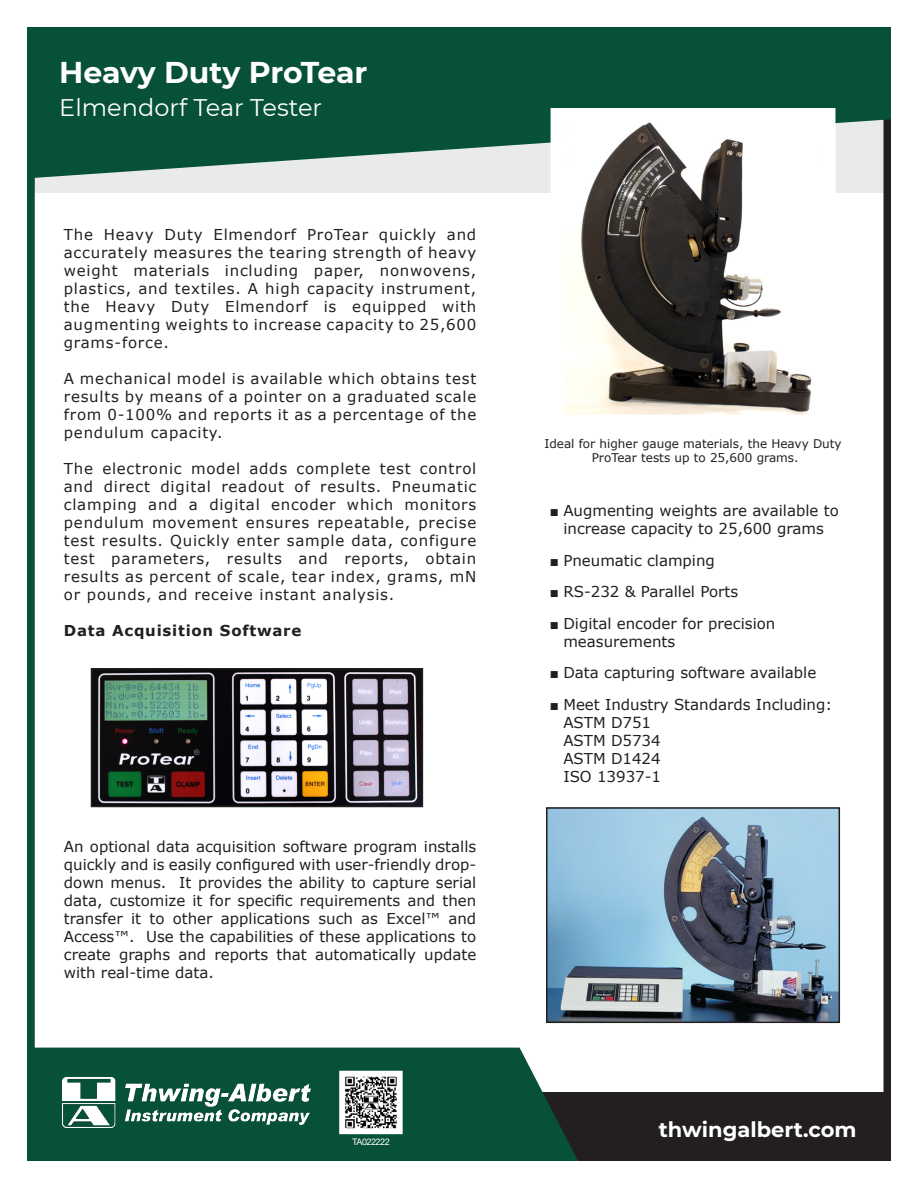
<style>
.page{position:relative;width:918px;height:1188px;background:#fff}
.page>*{position:absolute;margin:0;border:0;box-sizing:border-box;transform-origin:0 0}
.Thwing_Documents{font:700 30px "Montserrat";letter-spacing:-.01em;color:#fff}
.Thwing_Documents-2{font:24px "Montserrat";color:#fff}
.t1{font:700 21px "Montserrat";color:#fff}
.t2{font:15px/18px "Verdana";color:#231f20;text-align:justify}
.t3{font:700 15px "Verdana";letter-spacing:.05em;color:#231f20}
.t4{font:12px/14.4px "Verdana";color:#231f20;text-align:center}
.t5{font:9px "Arial";letter-spacing:-.05em;color:#fff}
.s1{font-family:"Arial"}
</style>
<div class="page">
<svg style="left:546px;top:807px;width:295px;height:217px"></svg>
<div style="left:27px;top:92px;width:864px;height:101px;background:#e9eaeb"></div>
<div style="left:33px;top:1092px;width:858px;height:69px;background:#231f20"></div>
<svg style="left:34px;top:1048px;width:544px;height:113px;fill:#075137"></svg>
<svg style="left:34px;top:27px;width:857px;height:151px;fill:#075137"></svg>
<div style="left:27px;top:27px;width:7px;height:1134px;background:#075137"></div>
<img style="left:62px;top:1078px;width:248px;height:49px">
<img style="left:346px;top:1078px;width:50px;height:49px">
<div style="left:339px;top:1071px;width:64px;height:63px;border:6px solid #fff"></div>
<img style="left:94px;top:671px;width:326px;height:133px">
<div style="left:91px;top:668px;width:332px;height:139px;border:2px solid #231f20"></div>
<svg style="left:545px;top:102px;width:296px;height:313px"></svg>
<p class="Thwing_Documents" style="left:59px;top:51px;width:310px">Heavy Duty ProTear</p>
<p class="Thwing_Documents-2" style="left:59px;top:91px;width:264px">Elmendorf Tear Tester</p>
<p class="t2" style="left:64px;top:225px;width:414px">The Heavy Duty Elmendorf ProTear quickly and accurately measures the tearing strength of heavy weight materials including paper, nonwovens, plastics, and textiles. A high capacity instrument, the Heavy Duty Elmendorf is equipped with augmenting weights to increase capacity to 25,600 grams-force.</p>
<p class="t2" style="left:64px;top:369px;width:414px">A mechanical model is available which obtains test results by means of a pointer on a graduated scale from 0-100% and reports it as a percentage of the pendulum capacity.</p>
<p class="t2" style="left:64px;top:459px;width:414px">The electronic model adds complete test control and direct digital readout of results. Pneumatic clamping and a digital encoder which monitors pendulum movement ensures repeatable, precise test results. Quickly enter sample data, configure test parameters, results and reports, obtain results as percent of scale, tear index, grams, mN or pounds, and receive instant analysis.</p>
<p class="t3" style="left:64px;top:620px;width:239px">Data Acquisition Software</p>
<p class="t2" style="left:64px;top:837px;width:414px">An optional data acquisition software program installs quickly and is easily configured with user-friendly drop&shy;down menus. It provides the ability to capture serial data, customize it for specific requirements and then transfer it to other applications such as Excel™ and Access™. Use the capabilities of these applications to create graphs and reports that automatically update with real-time data.</p>
<p class="t5" style="left:352px;top:1136px;width:39px">TA022222</p>
<p class="t4" style="left:544px;top:436px;width:299px">Ideal for higher gauge materials, the Heavy Duty<br>ProTear tests up to 25,600 grams.</p>
<p class="t2" style="left:550px;top:502px;width:290px;text-align:center"><span class="s1">■</span> Augmenting weights are available to increase capacity to 25,600 grams</p>
<p class="t2" style="left:550px;top:551px;width:167px"><span class="s1">■</span> Pneumatic clamping</p>
<p class="t2" style="left:550px;top:583px;width:190px"><span class="s1">■</span> RS-232 &amp; Parallel Ports</p>
<p class="t2" style="left:563px;top:614px;width:213px;text-indent:-14px"><span class="s1">■</span> Digital encoder for precision measurements</p>
<p class="t2" style="left:550px;top:664px;width:268px"><span class="s1">■</span> Data capturing software available</p>
<p class="t2" style="left:563px;top:695px;width:270px;text-align:left;text-indent:-14px"><span class="s1">■</span> Meet Industry Standards Including:<br>ASTM D751<br>ASTM D5734<br>ASTM D1424<br>ISO 13937-1</p>
<h3 class="t1" style="left:659px;top:1114px;width:199px">thwingalbert.com</h3>
</div>
